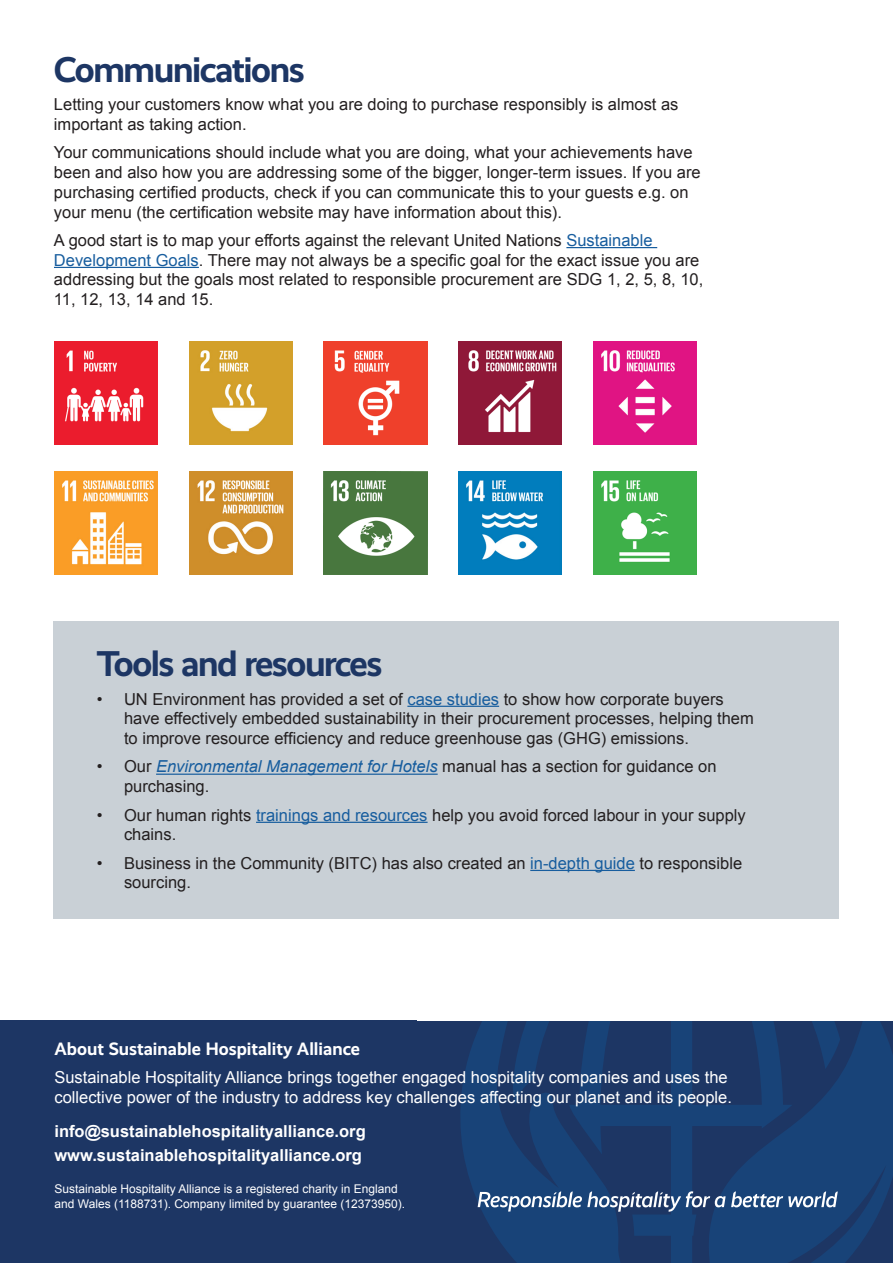
<style>
.page{position:relative;width:893px;height:1263px;background:#fff}
.page>*{position:absolute;margin:0;border:0;box-sizing:border-box;transform-origin:0 0}
.t1{font:700 36px "Realist";letter-spacing:-.04em;color:#1d3664}
.t2{font:700 18px "Realist";color:#fff}
.t3{font:16.5px/19.8px "Arial";color:#231f20}
.t4{font:16.5px/19.8px "Arial";color:#fff}
.t5{font:700 16.5px "Arial";color:#fff}
.t6{font:12px/14.4px "Arial";color:#fff}
.s1{color:#175d9e}
.s2{font-style:italic;color:#175d9e}
</style>
<div class="page">
<div style="left:0;top:1020px;width:893px;height:243px;background:#1d3664"></div>
<svg style="left:855px;top:1020px;width:38px;height:230px;fill:#184378"></svg>
<svg style="left:759px;top:1020px;width:96px;height:243px;fill:#184378"></svg>
<svg style="left:460px;top:1020px;width:299px;height:243px;fill:#1a3f72"></svg>
<div style="left:54px;top:621px;width:785px;height:297px;background:#c9d0d6"></div>
<hr style="left:566px;top:247px;width:91px;height:1px;background:#175d9e">
<hr style="left:54px;top:267px;width:145px;height:1px;background:#175d9e">
<img style="left:54px;top:341px;width:104px;height:104px">
<img style="left:189px;top:341px;width:103px;height:104px">
<img style="left:324px;top:341px;width:103px;height:104px">
<img style="left:458px;top:341px;width:104px;height:104px">
<img style="left:593px;top:341px;width:103px;height:104px">
<img style="left:54px;top:472px;width:104px;height:103px">
<img style="left:189px;top:472px;width:103px;height:103px">
<img style="left:324px;top:472px;width:103px;height:103px">
<img style="left:458px;top:472px;width:104px;height:103px">
<img style="left:593px;top:472px;width:103px;height:103px">
<hr style="left:407px;top:706px;width:92px;height:1px;background:#175d9e">
<hr style="left:156px;top:773px;width:282px;height:2px;background:#175d9e">
<hr style="left:256px;top:822px;width:172px;height:1px;background:#175d9e">
<hr style="left:530px;top:870px;width:105px;height:1px;background:#175d9e">
<svg style="left:478px;top:1191px;width:360px;height:21px;background:#557297"></svg>
<p class="t1" style="left:54px;top:48px;width:252px">Communications</p>
<p class="t3" style="left:54px;top:95px;width:626px">Letting your customers know what you are doing to purchase responsibly is almost as important as taking action.</p>
<p class="t3" style="left:54px;top:143px;width:648px">Your communications should include what you are doing, what your achievements have been and also how you are addressing some of the bigger, longer-term issues. If you are purchasing certified products, check if you can communicate this to your guests e.g. on your menu (the certification website may have information about this).</p>
<p class="t3" style="left:54px;top:230px;width:651px">A good start is to map your efforts against the relevant United Nations <span class="s1">Sustainable Development Goals</span>. There may not always be a specific goal for the exact issue you are addressing but the goals most related to responsible procurement are SDG 1, 2, 5, 8, 10, 11, 12, 13, 14 and 15.</p>
<p class="t1" style="left:97px;top:643px;width:287px">Tools and resources</p>
<p class="t3" style="left:124px;top:689px;width:631px;text-indent:-27px">• UN Environment has provided a set of <span class="s1">case studies</span> to show how corporate buyers have effectively embedded sustainability in their procurement processes, helping them to improve resource efficiency and reduce greenhouse gas (GHG) emissions.</p>
<p class="t3" style="left:124px;top:757px;width:594px;text-indent:-27px">• Our <span class="s2">Environmental Management for Hotels</span> manual has a section for guidance on purchasing.</p>
<p class="t3" style="left:124px;top:805px;width:623px;text-indent:-27px">• Our human rights <span class="s1">trainings and resources</span> help you avoid forced labour in your supply chains.</p>
<p class="t3" style="left:124px;top:853px;width:620px;text-indent:-27px">• Business in the Community (BITC) has also created an <span class="s1">in-depth guide</span> to responsible sourcing.</p>
<p class="t2" style="left:54px;top:1038px;width:307px">About Sustainable Hospitality Alliance</p>
<p class="t4" style="left:54px;top:1067px;width:679px">Sustainable Hospitality Alliance brings together engaged hospitality companies and uses the collective power of the industry to address key challenges affecting our planet and its people.</p>
<p class="t5" style="left:54px;top:1120px;width:313px">info@sustainablehospitalityalliance.org</p>
<p class="t5" style="left:54px;top:1144px;width:309px">www.sustainablehospitalityalliance.org</p>
<p class="t6" style="left:54px;top:1182px;width:352px">Sustainable Hospitality Alliance is a registered charity in England and Wales (1188731). Company limited by guarantee (12373950).</p>
</div>
